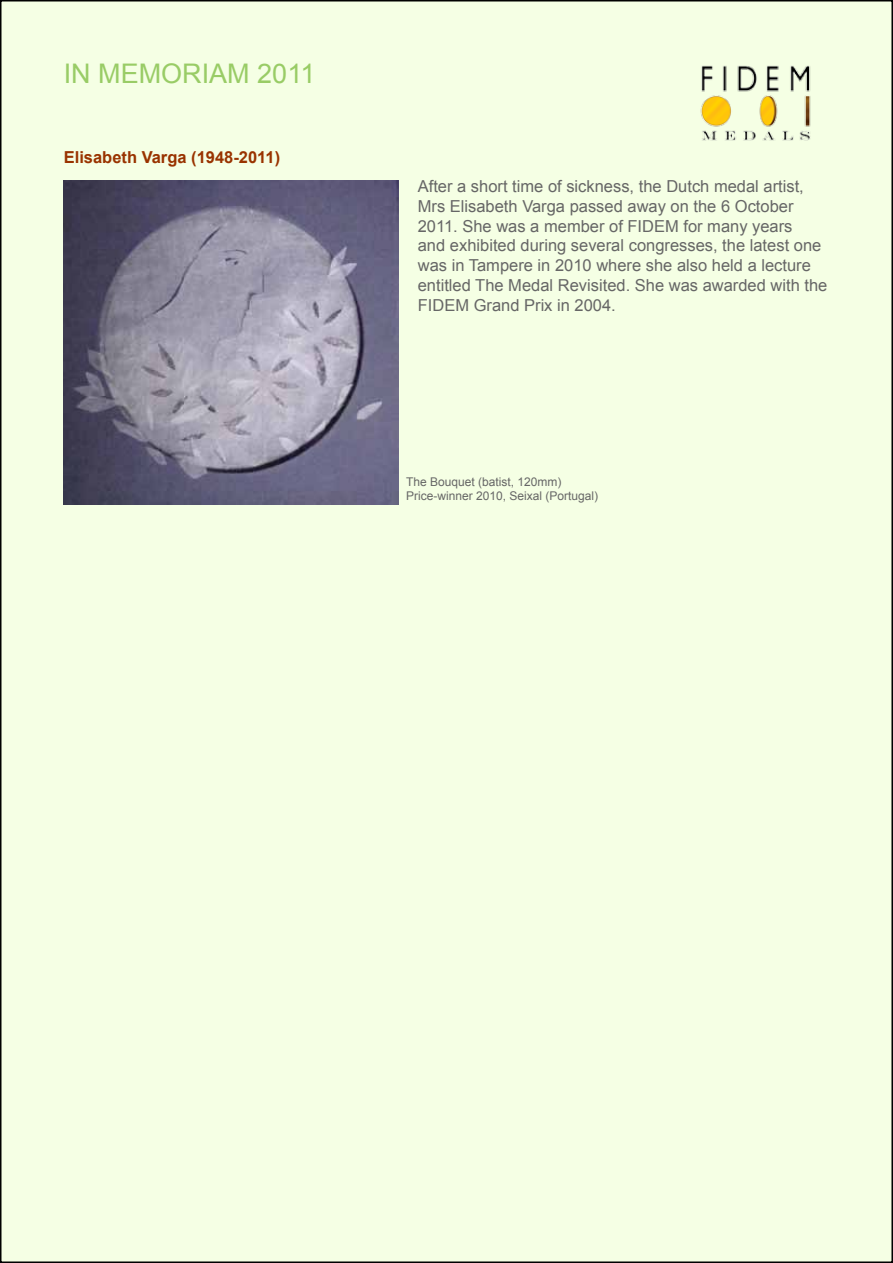
<style>
.page{position:relative;width:893px;height:1263px;background:#fff}
.page>*{position:absolute;margin:0;border:0;box-sizing:border-box;transform-origin:0 0}
.t1{font:27px "Arial";color:#9c6}
.t2{font:16.5px/19.8px "Arial";color:#666}
.t3{font:700 16.5px "Arial";color:#930}
.t4{font:12px/14.4px "Arial";color:#666}
</style>
<div class="page">
<div style="left:1px;top:1px;width:891px;height:1261px;background:#f5ffe4"></div>
<img style="left:700px;top:65px;width:111px;height:76px">
<img style="left:64px;top:180px;width:335px;height:324px">
<h1 class="t1" style="left:64px;top:56px;width:253px">IN MEMORIAM 2011</h1>
<p class="t3" style="left:64px;top:146px;width:218px">Elisabeth Varga (1948-2011)</p>
<p class="t2" style="left:418px;top:176px;width:411px">After a short time of sickness, the Dutch medal artist, Mrs Elisabeth Varga passed away on the 6 October 2011. She was a member of FIDEM for many years<br>and exhibited during several congresses, the latest one was in Tampere in 2010 where she also held a lecture entitled The Medal Revisited. She was awarded with the FIDEM Grand Prix in 2004.</p>
<p class="t4" style="left:406px;top:475px;width:194px">The Bouquet (batist, 120mm)<br>Price-winner 2010, Seixal (Portugal)</p>
</div>
